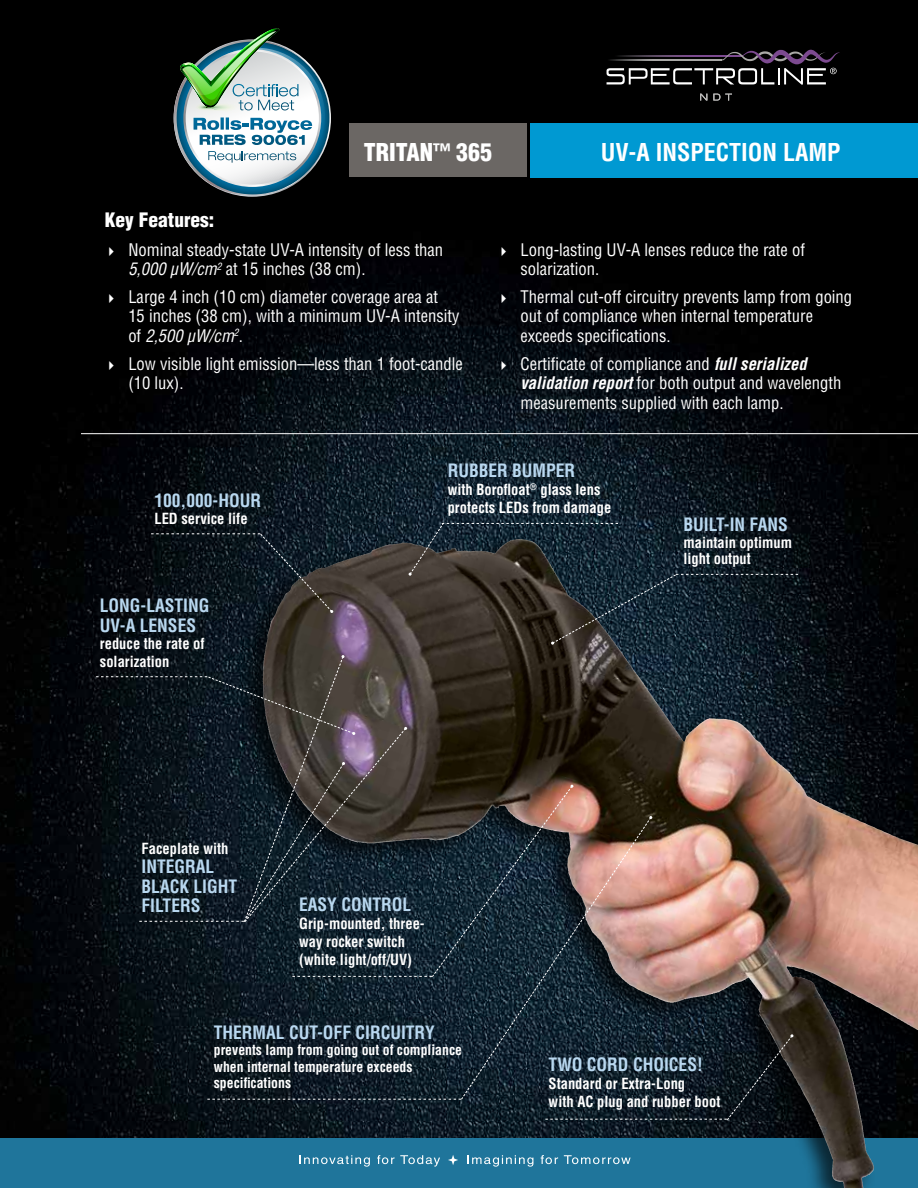
<style>
.page{position:relative;width:918px;height:1188px;background:#fff}
.page>*{position:absolute;margin:0;border:0;box-sizing:border-box;transform-origin:0 0}
.t1{font:700 condensed 24px "Helvetica";color:#fff}
.t2{font:900 condensed 24px "Helvetica";color:#fff}
.t3{font:900 condensed 19.5px "Helvetica";color:#fff}
.t4{font:700 condensed 18px/19.5px "Helvetica";color:#b9d8f0}
.t5{font:condensed 16.95px/19.6px "Helvetica";color:#fff}
.t6{font:700 condensed 15px/18px "Helvetica";color:#fff}
.t7{font:700 condensed 14.25px/16.5px "Helvetica";color:#fff}
.s1{font-size:19.5px}
.s2{font-style:italic}
.s3{font-weight:700;font-style:italic}
</style>
<div class="page">
<img style="left:0;top:0;width:918px;height:1139px">
<div style="left:0;top:1139px;width:918px;height:49px;background:#1f759b"></div>
<div style="left:236px;top:533px;width:682px;height:655px;background:#000;opacity:.67"></div>
<svg style="left:460px;top:816px;width:192px;height:284px;background:#514c4f"></svg>
<svg style="left:151px;top:533px;width:182px;height:80px;background:#151d23"></svg>
<svg style="left:409px;top:522px;width:389px;height:123px;background:#222a2e"></svg>
<svg style="left:545px;top:1034px;width:249px;height:87px;background:#131f28"></svg>
<svg style="left:96px;top:655px;width:477px;height:323px;background:#21272b"></svg>
<svg style="left:207px;top:1099px;width:254px;height:1px"></svg>
<div style="left:530px;top:123px;width:388px;height:54px;background:#0099d2"></div>
<div style="left:349px;top:123px;width:178px;height:54px;background:#6b6764"></div>
<svg style="left:700px;top:94px;width:7px;height:7px"></svg>
<svg style="left:713px;top:94px;width:19px;height:7px"></svg>
<hr style="left:603px;top:59px;width:119px;height:1px;background:#000">
<hr style="left:597px;top:56px;width:146px;height:1px;background:#000">
<svg style="left:607px;top:49px;width:233px;height:36px;background:#322f33"></svg>
<hr style="left:81px;top:433px;width:837px;height:1px;background:#fff">
<svg style="left:299px;top:1155px;width:71px;height:12px"></svg>
<svg style="left:377px;top:1155px;width:63px;height:12px"></svg>
<svg style="left:468px;top:1155px;width:65px;height:12px"></svg>
<svg style="left:541px;top:1155px;width:17px;height:9px"></svg>
<svg style="left:564px;top:1155px;width:67px;height:9px"></svg>
<svg style="left:448px;top:1155px;width:10px;height:10px"></svg>
<div style="left:162px;top:25px;width:173px;height:184px;background:#000"></div>
<img style="left:174px;top:28px;width:155px;height:168px">
<svg style="left:110px;top:247px;width:4px;height:9px"></svg>
<svg style="left:110px;top:294px;width:4px;height:9px"></svg>
<svg style="left:110px;top:361px;width:4px;height:9px"></svg>
<svg style="left:502px;top:247px;width:4px;height:9px"></svg>
<svg style="left:502px;top:294px;width:4px;height:9px"></svg>
<svg style="left:502px;top:361px;width:4px;height:9px"></svg>
<h1 class="t2" style="left:364px;top:137px;width:130px">TRITAN<span class="s1">™</span> 365</h1>
<h1 class="t1" style="left:601px;top:138px;width:241px">UV-A INSPECTION LAMP</h1>
<p class="t3" style="left:105px;top:207px;width:111px">Key Features:</p>
<p class="t5" style="left:128px;top:240px;width:316px">Nominal steady-state UV-A intensity of less than<br><span class="s2">5,000 µW/cm</span><sup>2</sup> at 15 inches (38 cm).</p>
<p class="t5" style="left:128px;top:287px;width:333px">Large 4 inch (10 cm) diameter coverage area at<br>15 inches (38 cm), with a minimum UV-A intensity of <span class="s2">2,500 µW/cm</span><sup>2</sup>.</p>
<p class="t5" style="left:128px;top:354px;width:336px">Low visible light emission—less than 1 foot-candle (10 lux).</p>
<p class="t5" style="left:520px;top:240px;width:286px">Long-lasting UV-A lenses reduce the rate of solarization.</p>
<p class="t5" style="left:520px;top:287px;width:333px">Thermal cut-off circuitry prevents lamp from going out of compliance when internal temperature exceeds specifications.</p>
<p class="t5" style="left:520px;top:354px;width:322px">Certificate of compliance and <span class="s3">full serialized validation report</span> for both output and wavelength measurements supplied with each lamp.</p>
<p class="t4" style="left:154px;top:491px;width:108px">100,000-HOUR</p>
<p class="t6" style="left:154px;top:509px;width:95px">LED service life</p>
<p class="t4" style="left:100px;top:596px;width:111px">LONG-LASTING<br>UV-A LENSES</p>
<p class="t6" style="left:100px;top:635px;width:106px">reduce the rate of solarization</p>
<p class="t4" style="left:448px;top:461px;width:129px">RUBBER BUMPER</p>
<p class="t6" style="left:448px;top:481px;width:165px">with Borofloat<sup>®</sup> glass lens protects LEDs from damage</p>
<p class="t6" style="left:142px;top:839px;width:88px">Faceplate with</p>
<p class="t4" style="left:142px;top:857px;width:97px">INTEGRAL<br>BLACK LIGHT<br>FILTERS</p>
<p class="t4" style="left:299px;top:894px;width:114px">EASY CONTROL</p>
<p class="t6" style="left:299px;top:914px;width:127px">Grip-mounted, three&shy;way rocker switch (white light/off/UV)</p>
<p class="t4" style="left:683px;top:515px;width:106px">BUILT-IN FANS</p>
<p class="t6" style="left:683px;top:534px;width:110px;line-height:16.5px">maintain optimum light output</p>
<p class="t4" style="left:214px;top:1022px;width:222px">THERMAL CUT-OFF CIRCUITRY</p>
<p class="t7" style="left:214px;top:1042px;width:250px">prevents lamp from going out of compliance when internal temperature exceeds specifications</p>
<p class="t4" style="left:549px;top:1055px;width:156px">TWO CORD CHOICES!</p>
<p class="t6" style="left:549px;top:1075px;width:173px">Standard or Extra-Long<br>with AC plug and rubber boot</p>
</div>
